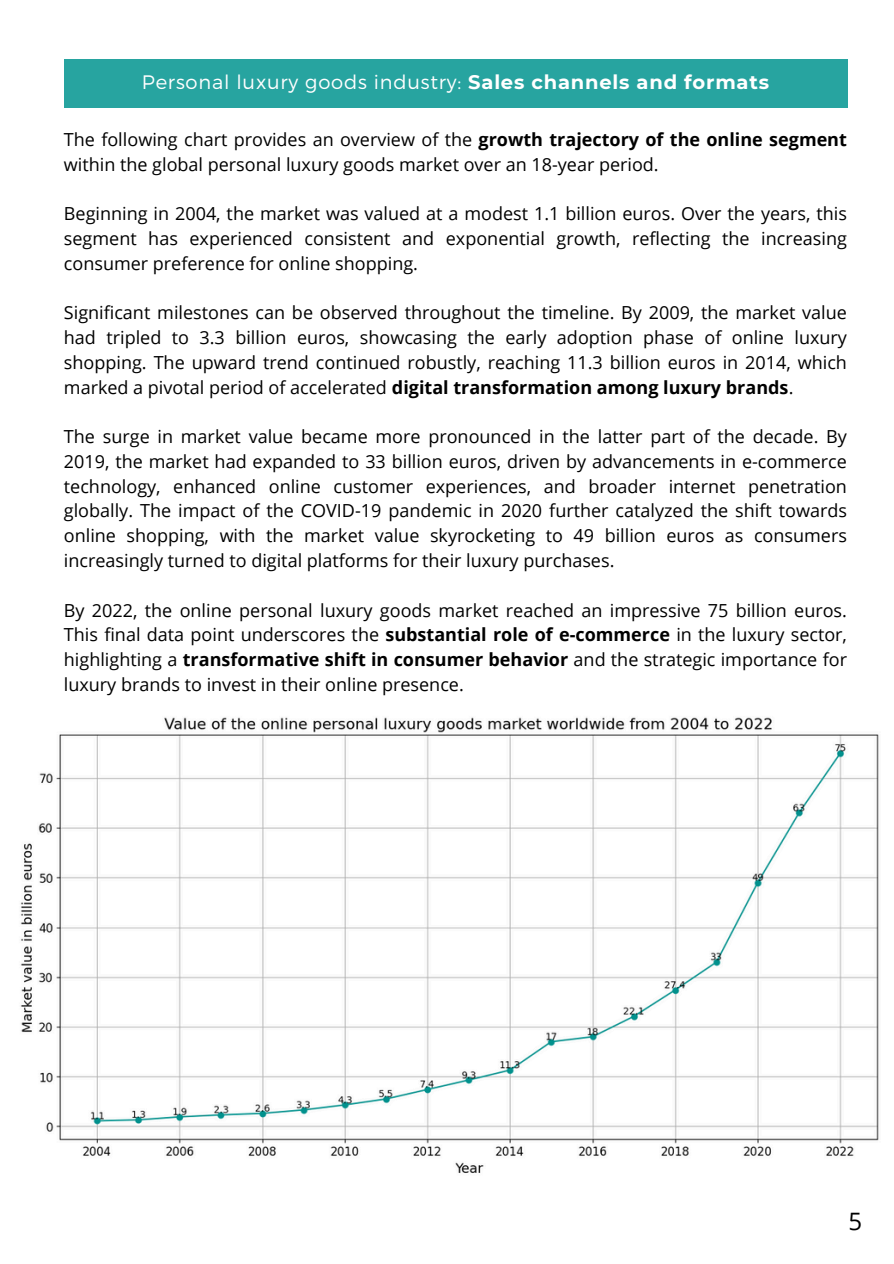
<style>
.page{position:relative;width:894px;height:1264px;background:#fff}
.page>*{position:absolute;margin:0;border:0;box-sizing:border-box;transform-origin:0 0}
.t1{font:24px "Open Sans";color:#000}
.t2{font:300 19.5px "Montserrat";letter-spacing:.04em;color:#fff}
.t3{font:18px/24.8px "Open Sans";color:#000;text-align:justify}
.s1{font-weight:700}
</style>
<div class="page">
<div style="left:64px;top:59px;width:782px;height:49px;background:#27a4a0"></div>
<img style="left:20px;top:717px;width:859px;height:456px">
<p class="t2" style="left:142px;top:70px;width:628px">Personal luxury goods industry: <span class="s1">Sales channels and formats</span></p>
<h1 class="t3" style="left:64px;top:127px;width:784px">The following chart provides an overview of the <span class="s1">growth trajectory of the online segment </span>within the global personal luxury goods market over an 18-year period.</h1>
<h1 class="t3" style="left:64px;top:201px;width:784px">Beginning in 2004, the market was valued at a modest 1.1 billion euros. Over the years, this segment has experienced consistent and exponential growth, reflecting the increasing consumer preference for online shopping.</h1>
<h1 class="t3" style="left:64px;top:300px;width:784px">Significant milestones can be observed throughout the timeline. By 2009, the market value had tripled to 3.3 billion euros, showcasing the early adoption phase of online luxury shopping. The upward trend continued robustly, reaching 11.3 billion euros in 2014, which marked a pivotal period of accelerated <span class="s1">digital transformation among luxury brands</span>.</h1>
<h1 class="t3" style="left:64px;top:424px;width:784px">The surge in market value became more pronounced in the latter part of the decade. By 2019, the market had expanded to 33 billion euros, driven by advancements in e-commerce technology, enhanced online customer experiences, and broader internet penetration globally. The impact of the COVID-19 pandemic in 2020 further catalyzed the shift towards online shopping, with the market value skyrocketing to 49 billion euros as consumers increasingly turned to digital platforms for their luxury purchases.</h1>
<p class="t3" style="left:64px;top:597px;width:784px">By 2022, the online personal luxury goods market reached an impressive 75 billion euros.<br>This final data point underscores the <span class="s1">substantial role of e-commerce</span> in the luxury sector, highlighting a <span class="s1">transformative shift in consumer behavior</span> and the strategic importance for luxury brands to invest in their online presence.</p>
<h1 class="t1" style="left:848px;top:1203px;width:15px">5</h1>
</div>
